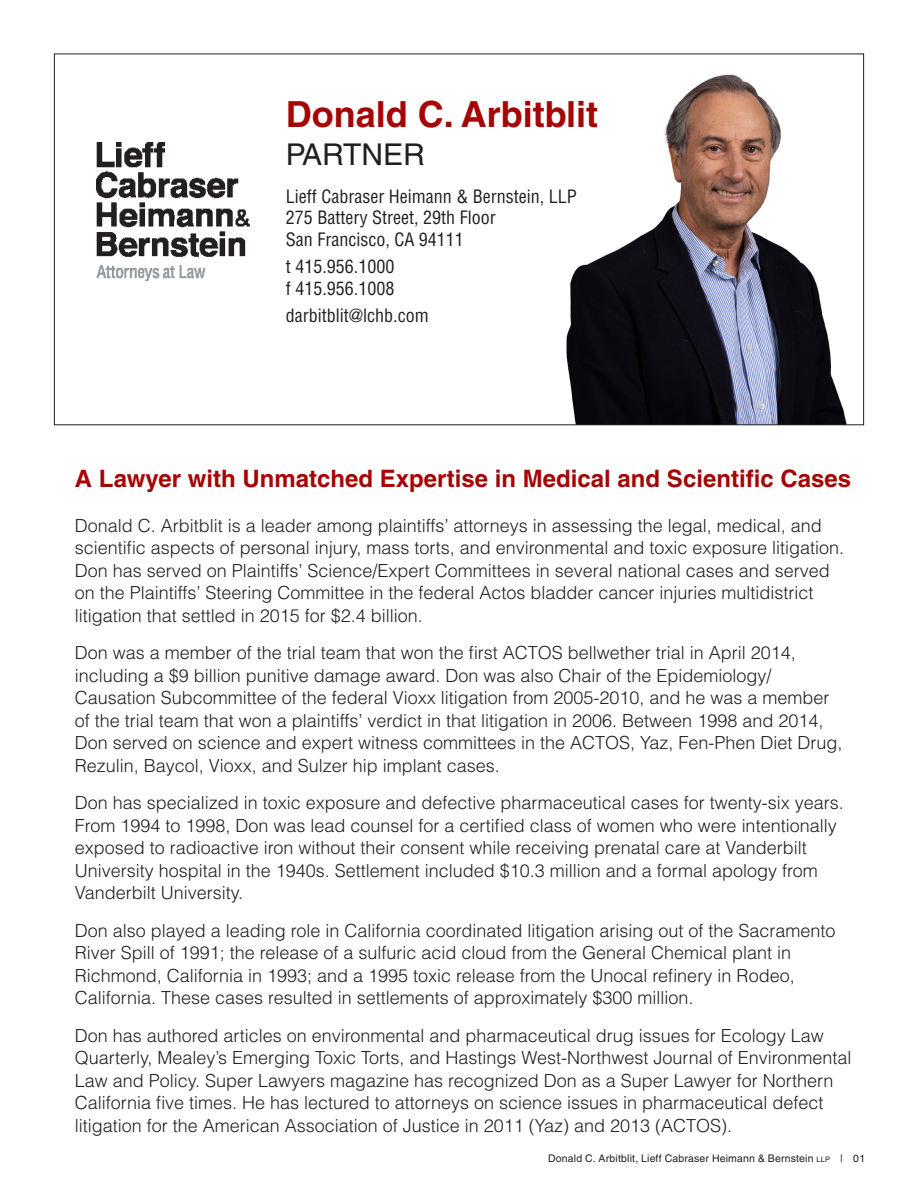
<style>
.page{position:relative;width:918px;height:1188px;background:#fff}
.page>*{position:absolute;margin:0;border:0;box-sizing:border-box;transform-origin:0 0}
.t1{font:700 36px "Helvetica LT Std";color:#a60505}
.t2{font:30px "Helvetica LT Std";color:#231f20}
.t3{font:700 24px "Helvetica LT Std";color:#a60505}
.t4{font:300 18px/22.5px "Helvetica LT Std";color:#231f20}
.t5{font:condensed 18px "Helvetica LT Std";color:#231f20}
.t6{font:10.5px "Helvetica LT Std";letter-spacing:.015em;color:#231f20}
.s1{font-size:7.5px}
</style>
<div class="page">
<img style="left:566px;top:74px;width:281px;height:349px">
<img style="left:96px;top:143px;width:154px;height:138px">
<p class="t1" style="left:286px;top:92px;width:314px">Donald C. Arbitblit</p>
<p class="t2" style="left:286px;top:137px;width:140px">PARTNER</p>
<p class="t5" style="left:286px;top:185px;width:292px">Lieff Cabraser Heimann &amp; Bernstein, LLP</p>
<p class="t5" style="left:286px;top:207px;width:211px">275 Battery Street, 29th Floor</p>
<p class="t5" style="left:286px;top:228px;width:179px">San Francisco, CA 94111</p>
<p class="t5" style="left:286px;top:255px;width:110px">t 415.956.1000</p>
<p class="t5" style="left:286px;top:277px;width:110px">f 415.956.1008</p>
<p class="t5" style="left:286px;top:304px;width:144px">darbitblit@lchb.com</p>
<p class="t3" style="left:75px;top:464px;width:778px">A Lawyer with Unmatched Expertise in Medical and Scientific Cases</p>
<p class="t4" style="left:75px;top:514px;width:771px">Donald C. Arbitblit is a leader among plaintiffs’ attorneys in assessing the legal, medical, and scientific aspects of personal injury, mass torts, and environmental and toxic exposure litigation.<br>Don has served on Plaintiffs’ Science/Expert Committees in several national cases and served on the Plaintiffs’ Steering Committee in the federal Actos bladder cancer injuries multidistrict litigation that settled in 2015 for $2.4 billion.</p>
<h2 class="t4" style="left:75px;top:641px;width:769px">Don was a member of the trial team that won the first ACTOS bellwether trial in April 2014, including a $9 billion punitive damage award. Don was also Chair of the Epidemiology/ Causation Subcommittee of the federal Vioxx litigation from 2005-2010, and he was a member of the trial team that won a plaintiffs’ verdict in that litigation in 2006. Between 1998 and 2014, Don served on science and expert witness committees in the ACTOS, Yaz, Fen-Phen Diet Drug, Rezulin, Baycol, Vioxx, and Sulzer hip implant cases.</h2>
<h2 class="t4" style="left:75px;top:791px;width:771px">Don has specialized in toxic exposure and defective pharmaceutical cases for twenty-six years.<br>From 1994 to 1998, Don was lead counsel for a certified class of women who were intentionally exposed to radioactive iron without their consent while receiving prenatal care at Vanderbilt University hospital in the 1940s. Settlement included $10.3 million and a formal apology from Vanderbilt University.</h2>
<h2 class="t4" style="left:75px;top:919px;width:762px">Don also played a leading role in California coordinated litigation arising out of the Sacramento River Spill of 1991; the release of a sulfuric acid cloud from the General Chemical plant in Richmond, California in 1993; and a 1995 toxic release from the Unocal refinery in Rodeo, California. These cases resulted in settlements of approximately $300 million.</h2>
<h2 class="t4" style="left:75px;top:1024px;width:778px">Don has authored articles on environmental and pharmaceutical drug issues for Ecology Law Quarterly, Mealey’s Emerging Toxic Torts, and Hastings West-Northwest Journal of Environmental Law and Policy. Super Lawyers magazine has recognized Don as a Super Lawyer for Northern California five times. He has lectured to attorneys on science issues in pharmaceutical defect litigation for the American Association of Justice in 2011 (Yaz) and 2013 (ACTOS).</h2>
<p class="t6" style="left:548px;top:1153px;width:319px">Donald C. Arbitblit, Lieff Cabraser Heimann &amp; Bernstein <span class="s1">LLP</span> | 01</p>
</div>
